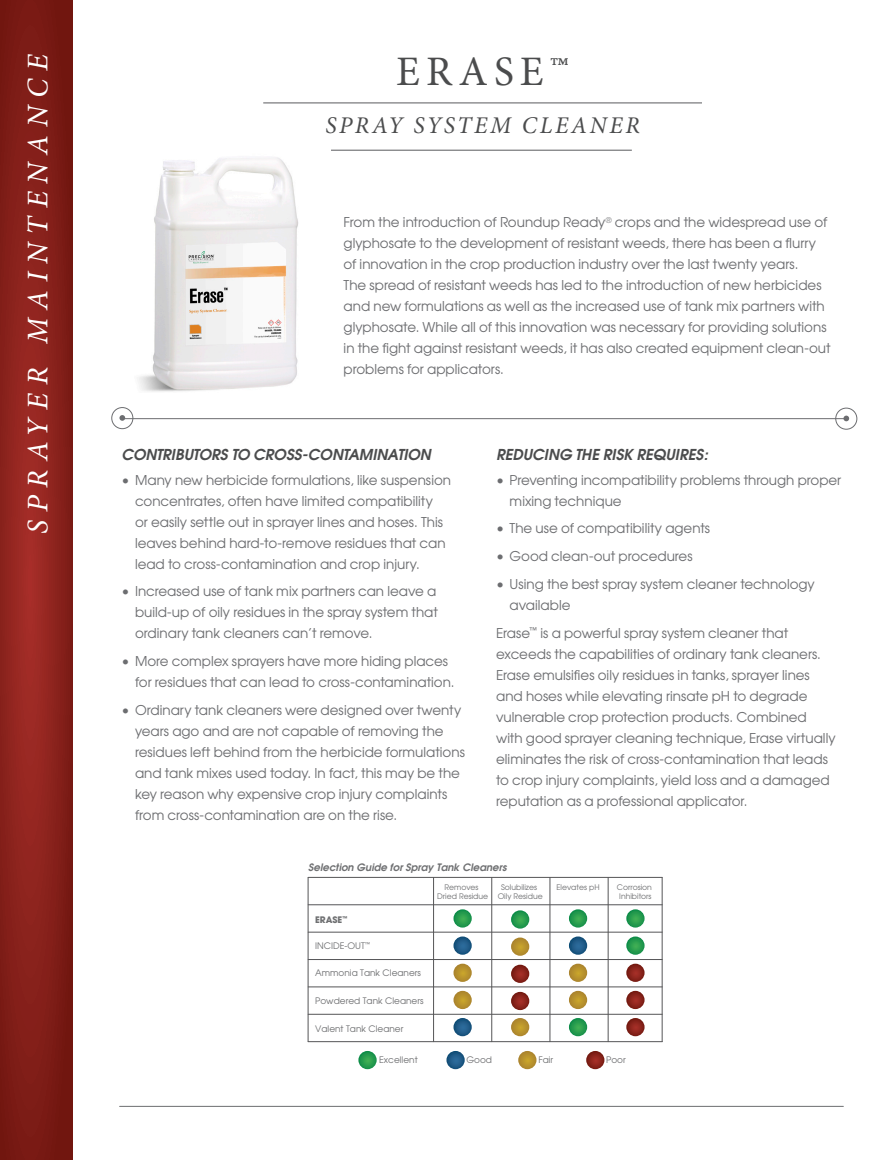
<style>
.page{position:relative;width:891px;height:1160px;background:#fff}
.page>*{position:absolute;margin:0;border:0;box-sizing:border-box;transform-origin:0 0}
.t1{font:42px "Minion Pro";letter-spacing:.15em;color:#4b4c4d}
.t2{font:italic 30px "Minion Pro";letter-spacing:.265em;color:#fff}
.t3{font:italic 24px "Minion Pro";letter-spacing:.11em;color:#4b4c4d}
.t4{font:italic 600 15px "Avant Garde";letter-spacing:-.01em;color:#4b4c4d}
.t5{font:13.5px/21px "Avant Garde";color:#6c6d70}
.t6{font:italic 600 10.2px "Avant Garde";color:#6e6f71}
.t7{font:9px "Avant Garde";color:#6e6f71}
.t8{font:700 9px "Avant Garde";color:#6e6f71}
.t9{font:7.65px/9px "Avant Garde";color:#6e6f71;text-align:center}
</style>
<div class="page">
<img style="left:130px;top:149px;width:209px;height:265px">
<hr style="left:331px;top:150px;width:301px;height:1px;background:#6c6d70">
<hr style="left:263px;top:102px;width:439px;height:1px;background:#6c6d70">
<svg style="left:843px;top:416px;width:6px;height:5px"></svg>
<div style="left:835px;top:408px;width:22px;height:22px;border:1px solid #6c6d70;border-radius:50%"></div>
<svg style="left:119px;top:415px;width:6px;height:6px"></svg>
<div style="left:111px;top:407px;width:22px;height:22px;border:1px solid #6c6d70;border-radius:50%"></div>
<hr style="left:122px;top:418px;width:724px;height:1px;background:#6c6d70">
<hr style="left:308px;top:877px;width:354px;height:1px;background:#555557">
<hr style="left:308px;top:904px;width:354px;height:1px;background:#555557">
<hr style="left:308px;top:932px;width:354px;height:1px;background:#555557">
<hr style="left:308px;top:959px;width:354px;height:1px;background:#555557">
<hr style="left:308px;top:987px;width:354px;height:1px;background:#555557">
<hr style="left:308px;top:1014px;width:354px;height:1px;background:#555557">
<hr style="left:308px;top:1041px;width:354px;height:1px;background:#555557">
<hr style="left:308px;top:877px;width:1px;height:165px;background:#555557">
<hr style="left:433px;top:877px;width:1px;height:165px;background:#555557">
<hr style="left:492px;top:877px;width:1px;height:165px;background:#555557">
<hr style="left:550px;top:877px;width:1px;height:165px;background:#555557">
<hr style="left:608px;top:877px;width:1px;height:165px;background:#555557">
<hr style="left:662px;top:877px;width:1px;height:165px;background:#555557">
<svg style="left:454px;top:909px;width:18px;height:19px"></svg>
<svg style="left:454px;top:936px;width:18px;height:19px"></svg>
<svg style="left:454px;top:964px;width:18px;height:18px"></svg>
<svg style="left:454px;top:991px;width:18px;height:18px"></svg>
<svg style="left:454px;top:1018px;width:18px;height:18px"></svg>
<svg style="left:511px;top:910px;width:18px;height:19px"></svg>
<svg style="left:511px;top:937px;width:18px;height:19px"></svg>
<svg style="left:511px;top:965px;width:18px;height:18px"></svg>
<svg style="left:511px;top:992px;width:18px;height:18px"></svg>
<svg style="left:511px;top:1018px;width:18px;height:18px"></svg>
<svg style="left:569px;top:909px;width:18px;height:19px"></svg>
<svg style="left:569px;top:936px;width:18px;height:19px"></svg>
<svg style="left:569px;top:964px;width:18px;height:18px"></svg>
<svg style="left:569px;top:991px;width:18px;height:18px"></svg>
<svg style="left:569px;top:1018px;width:18px;height:18px"></svg>
<svg style="left:626px;top:909px;width:19px;height:19px"></svg>
<svg style="left:626px;top:936px;width:19px;height:19px"></svg>
<svg style="left:626px;top:964px;width:19px;height:18px"></svg>
<svg style="left:626px;top:991px;width:19px;height:18px"></svg>
<svg style="left:626px;top:1018px;width:19px;height:18px"></svg>
<svg style="left:446px;top:1051px;width:19px;height:18px"></svg>
<svg style="left:358px;top:1051px;width:19px;height:18px"></svg>
<svg style="left:518px;top:1051px;width:18px;height:18px"></svg>
<svg style="left:586px;top:1051px;width:18px;height:18px"></svg>
<hr style="left:120px;top:1106px;width:723px;height:1px;background:#6c6d70">
<svg style="left:0;top:0;width:73px;height:1160px;background:#86201a"></svg>
<p class="t2" style="left:18px;top:534px;width:482px;rotate:-90deg">SPRAYER MAINTENANCE</p>
<p class="t1" style="left:396px;top:43px;width:175px">ERASE™</p>
<p class="t3" style="left:325px;top:109px;width:316px">SPRAY SYSTEM CLEANER</p>
<p class="t5" style="left:344px;top:211px;width:489px">From the introduction of Roundup Ready<sup>®</sup> crops and the widespread use of glyphosate to the development of resistant weeds, there has been a flurry of innovation in the crop production industry over the last twenty years.<br>The spread of resistant weeds has led to the introduction of new herbicides and new formulations as well as the increased use of tank mix partners with glyphosate. While all of this innovation was necessary for providing solutions in the fight against resistant weeds, it has also created equipment clean-out problems for applicators.</p>
<p class="t4" style="left:122px;top:445px;width:311px">CONTRIBUTORS TO CROSS-CONTAMINATION</p>
<p class="t5" style="left:135px;top:469px;width:318px;text-indent:-14px">• Many new herbicide formulations, like suspension concentrates, often have limited compatibility<br>or easily settle out in sprayer lines and hoses. This leaves behind hard-to-remove residues that can lead to cross-contamination and crop injury.</p>
<p class="t5" style="left:135px;top:581px;width:305px;text-indent:-14px">• Increased use of tank mix partners can leave a build-up of oily residues in the spray system that ordinary tank cleaners can’t remove.</p>
<p class="t5" style="left:135px;top:650px;width:321px;text-indent:-14px">• More complex sprayers have more hiding places for residues that can lead to cross-contamination.</p>
<p class="t5" style="left:135px;top:699px;width:331px;text-indent:-14px">• Ordinary tank cleaners were designed over twenty years ago and are not capable of removing the residues left behind from the herbicide formulations and tank mixes used today. In fact, this may be the key reason why expensive crop injury complaints from cross-contamination are on the rise.</p>
<p class="t4" style="left:496px;top:445px;width:213px">REDUCING THE RISK REQUIRES:</p>
<p class="t5" style="left:510px;top:469px;width:333px;text-indent:-14px">• Preventing incompatibility problems through proper mixing technique</p>
<p class="t5" style="left:496px;top:518px;width:216px">• The use of compatibility agents</p>
<p class="t5" style="left:496px;top:545px;width:198px">• Good clean-out procedures</p>
<p class="t5" style="left:510px;top:573px;width:307px;text-indent:-14px">• Using the best spray system cleaner technology available</p>
<p class="t5" style="left:496px;top:622px;width:341px">Erase<sup>™</sup> is a powerful spray system cleaner that exceeds the capabilities of ordinary tank cleaners.<br>Erase emulsifies oily residues in tanks, sprayer lines and hoses while elevating rinsate pH to degrade vulnerable crop protection products. Combined with good sprayer cleaning technique, Erase virtually eliminates the risk of cross-contamination that leads to crop injury complaints, yield loss and a damaged reputation as a professional applicator.</p>
<p class="t6" style="left:308px;top:861px;width:200px">Selection Guide for Spray Tank Cleaners</p>
<p class="t9" style="left:437px;top:883px;width:52px">Removes<br>Dried Residue</p>
<p class="t9" style="left:498px;top:883px;width:47px">Solubilizes<br>Oily Residue</p>
<p class="t9" style="left:556px;top:883px;width:45px">Elevates pH</p>
<p class="t9" style="left:617px;top:883px;width:37px">Corrosion<br>Inhibitors</p>
<p class="t8" style="left:315px;top:914px;width:34px">ERASE<sup>™</sup></p>
<p class="t7" style="left:315px;top:940px;width:57px">INCIDE-OUT<sup>™</sup></p>
<p class="t7" style="left:315px;top:968px;width:107px">Ammonia Tank Cleaners</p>
<p class="t7" style="left:315px;top:995px;width:110px">Powdered Tank Cleaners</p>
<p class="t7" style="left:315px;top:1023px;width:90px">Valent Tank Cleaner</p>
<p class="t7" style="left:379px;top:1054px;width:40px">Excellent</p>
<p class="t7" style="left:466px;top:1054px;width:27px">Good</p>
<p class="t7" style="left:538px;top:1054px;width:16px">Fair</p>
<p class="t7" style="left:606px;top:1054px;width:21px">Poor</p>
</div>
